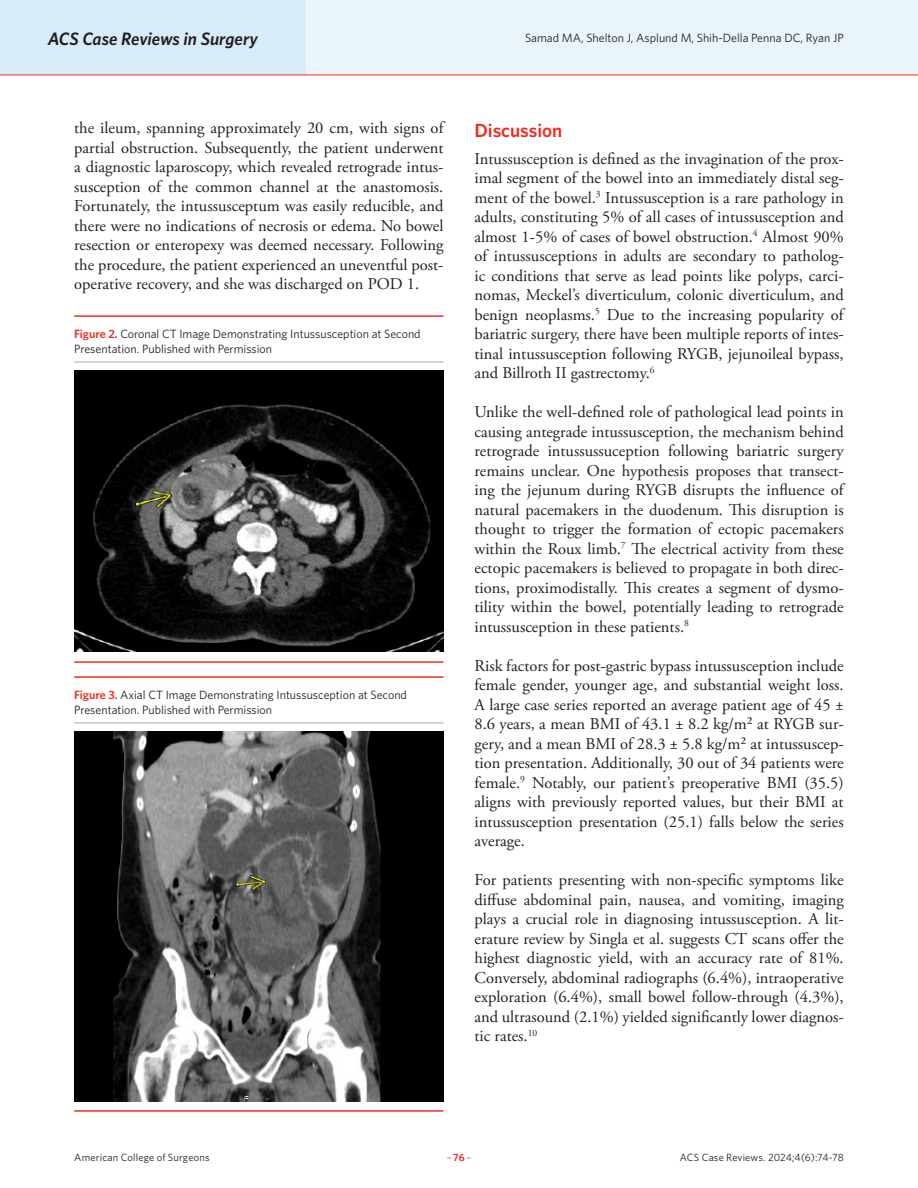
<style>
.page{position:relative;width:918px;height:1188px;background:#fff}
.page>*{position:absolute;margin:0;border:0;box-sizing:border-box;transform-origin:0 0}
.Article_Subhead{font:600 19.2px "Whitney";letter-spacing:-.005em;color:#ee2e22}
.t1{font:italic 600 18px "Whitney";letter-spacing:-.005em;color:#231f20}
.Article_Body_no_indent{font:16.5px/19.5px "Adobe Garamond Pro";color:#231f20;text-align:justify}
.Caption_New{font:12px/14.4px "Whitney";color:#231f20}
.t2{font:10.5px "Whitney";letter-spacing:.015em;color:#231f20}
.t3{font:10.5px "Whitney";color:#ee2e22}
.s1{font-weight:600;color:#ee2e22}
.s2{font-weight:600}
</style>
<div class="page">
<div style="left:0;top:0;width:918px;height:75px;background:#eaf5fb"></div>
<div style="left:0;top:0;width:306px;height:75px;background:#d7ebf8"></div>
<hr style="left:0;top:75px;width:918px;height:1px;background:#ee2e22">
<hr style="left:74px;top:362px;width:369px;height:1px;background:#a9a8aa">
<hr style="left:74px;top:723px;width:369px;height:1px;background:#a9a8aa">
<img style="left:74px;top:370px;width:369px;height:282px">
<img style="left:74px;top:731px;width:369px;height:370px">
<hr style="left:74px;top:315px;width:369px;height:2px;background:#ee2e22">
<hr style="left:74px;top:676px;width:369px;height:2px;background:#ee2e22">
<hr style="left:74px;top:661px;width:369px;height:2px;background:#ee2e22">
<hr style="left:74px;top:1110px;width:369px;height:2px;background:#ee2e22">
<p class="t1" style="left:48px;top:26px;width:212px">ACS Case Reviews in Surgery</p>
<p class="Caption_New" style="left:525px;top:31px;width:320px">Samad MA, Shelton J, Asplund M, Shih-Della Penna DC, Ryan JP</p>
<p class="Article_Body_no_indent" style="left:74px;top:119px;width:371px">the ileum, spanning approximately 20 cm, with signs of partial obstruction. Subsequently, the patient underwent a diagnostic laparoscopy, which revealed retrograde intus&shy;susception of the common channel at the anastomosis.<br>Fortunately, the intussusceptum was easily reducible, and there were no indications of necrosis or edema. No bowel resection or enteropexy was deemed necessary. Following the procedure, the patient experienced an uneventful post&shy;operative recovery, and she was discharged on POD 1.</p>
<p class="Article_Subhead" style="left:475px;top:117px;width:89px">Discussion</p>
<p class="Article_Body_no_indent" style="left:475px;top:149px;width:371px">Intussusception is defined as the invagination of the prox&shy;imal segment of the bowel into an immediately distal seg&shy;ment of the bowel.<sup>3</sup> Intussusception is a rare pathology in adults, constituting 5% of all cases of intussusception and almost 1-5% of cases of bowel obstruction.<sup>4</sup> Almost 90% of intussusceptions in adults are secondary to patholog&shy;ic conditions that serve as lead points like polyps, carci&shy;nomas, Meckel’s diverticulum, colonic diverticulum, and benign neoplasms.<sup>5</sup> Due to the increasing popularity of bariatric surgery, there have been multiple reports of intes&shy;tinal intussusception following RYGB, jejunoileal bypass, and Billroth II gastrectomy.<sup>6</sup></p>
<p class="Article_Body_no_indent" style="left:475px;top:403px;width:371px">Unlike the well-defined role of pathological lead points in causing antegrade intussusception, the mechanism behind retrograde intussussuception following bariatric surgery remains unclear. One hypothesis proposes that transect&shy;ing the jejunum during RYGB disrupts the influence of natural pacemakers in the duodenum. This disruption is thought to trigger the formation of ectopic pacemakers within the Roux limb.<sup>7</sup> The electrical activity from these ectopic pacemakers is believed to propagate in both direc&shy;tions, proximodistally. This creates a segment of dysmo&shy;tility within the bowel, potentially leading to retrograde intussusception in these patients.<sup>8</sup></p>
<p class="Article_Body_no_indent" style="left:475px;top:656px;width:371px">Risk factors for post-gastric bypass intussusception include female gender, younger age, and substantial weight loss.<br>A large case series reported an average patient age of 45 ± 8.6 years, a mean BMI of 43.1 ± 8.2 kg/m² at RYGB sur&shy;gery, and a mean BMI of 28.3 ± 5.8 kg/m² at intussuscep&shy;tion presentation. Additionally, 30 out of 34 patients were female.<sup>9</sup> Notably, our patient’s preoperative BMI (35.5) aligns with previously reported values, but their BMI at intussusception presentation (25.1) falls below the series average.</p>
<p class="Article_Body_no_indent" style="left:475px;top:871px;width:371px">For patients presenting with non-specific symptoms like diffuse abdominal pain, nausea, and vomiting, imaging plays a crucial role in diagnosing intussusception. A lit&shy;erature review by Singla et al. suggests CT scans offer the highest diagnostic yield, with an accuracy rate of 81%.<br>Conversely, abdominal radiographs (6.4%), intraoperative exploration (6.4%), small bowel follow-through (4.3%), and ultrasound (2.1%) yielded significantly lower diagnos&shy;tic rates.<sup>10</sup></p>
<p class="Caption_New" style="left:74px;top:327px;width:348px"><span class="s1">Figure 2.</span> Coronal CT Image Demonstrating Intussusception at Second<br>Presentation. Published with Permission</p>
<p class="Caption_New" style="left:74px;top:688px;width:334px"><span class="s1">Figure 3.</span> Axial CT Image Demonstrating Intussusception at Second<br>Presentation. Published with Permission</p>
<p class="t2" style="left:74px;top:1150px;width:137px">American College of Surgeons</p>
<p class="t3" style="left:447px;top:1150px;width:26px">–<span class="s2">76</span>–</p>
<p class="t2" style="left:680px;top:1150px;width:165px">ACS Case Reviews. 2024;4(6):74-78</p>
</div>
